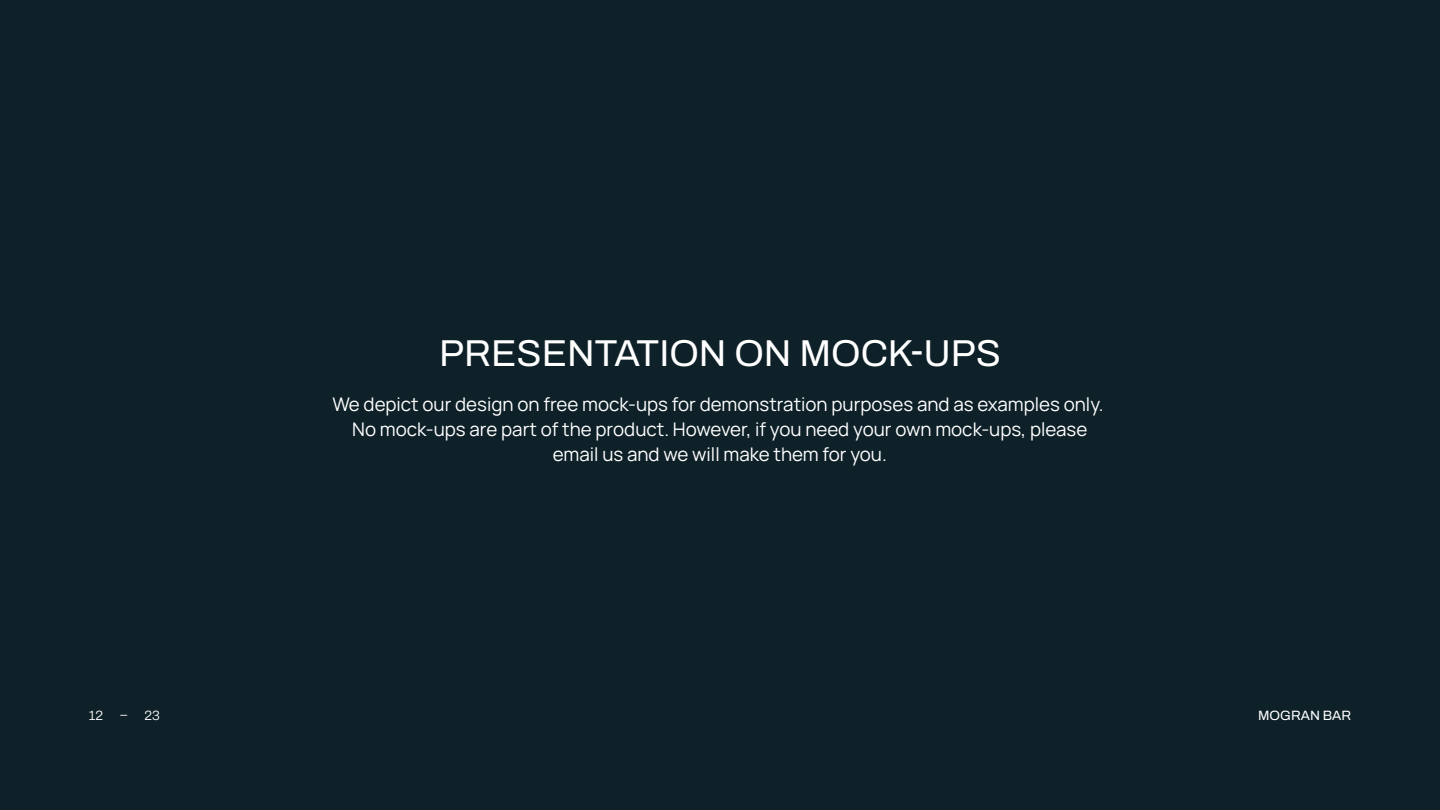
<style>
.page{position:relative;width:1440px;height:810px;background:#0e2028}
.page>*{position:absolute;margin:0;border:0;box-sizing:border-box;transform-origin:0 0}
.t1{font:600 37.5px "Archivo";color:#fff}
.t2{font:200 18.75px/24.8px "Manrope";color:#fff;text-align:center}
.t3{font:600 13.5px "Archivo";color:#fff}
</style>
<div class="page">
<h1 class="t1" style="left:439px;top:325px;width:563px">PRESENTATION ON MOCK-UPS</h1>
<p class="t2" style="left:332px;top:391px;width:773px">We depict our design on free mock-ups for demonstration purposes and as examples only.<br>No mock-ups are part of the product. However, if you need your own mock-ups, please email us and we will make them for you.</p>
<p class="t3" style="left:89px;top:705px;width:16px">12</p>
<p class="t3" style="left:120px;top:705px;width:41px">– 23</p>
<p class="t3" style="left:1258px;top:705px;width:95px">MOGRAN BAR</p>
</div>
